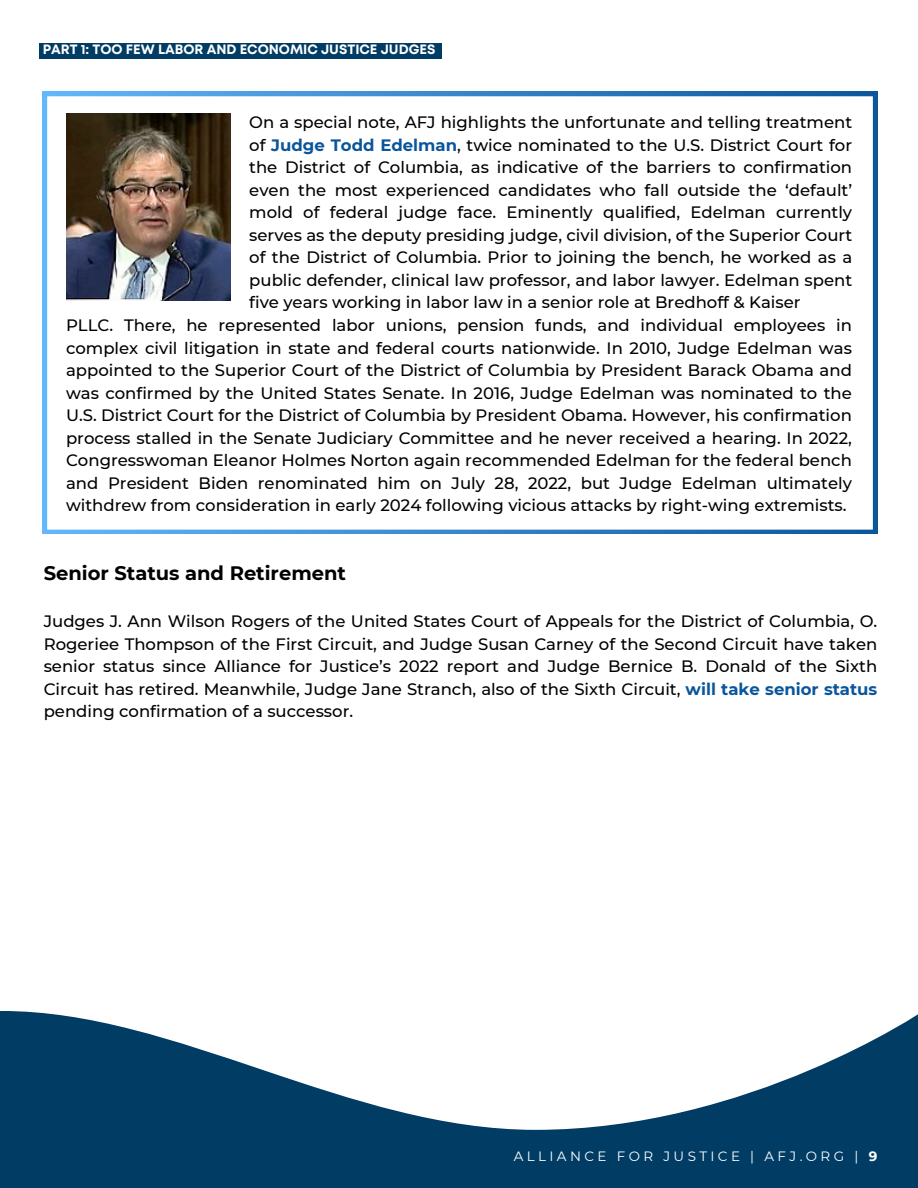
<style>
.page{position:relative;width:918px;height:1188px;background:#fff}
.page>*{position:absolute;margin:0;border:0;box-sizing:border-box;transform-origin:0 0}
.t1{font:700 19.5px "Montserrat";color:#000}
.t2{font:500 16.5px/22.5px "Montserrat";color:#000;text-align:justify}
.t3{font:700 13.5px "Mont";color:#fff}
.t4{font:13.5px "Montserrat";letter-spacing:.25em;color:#fff}
.s1{font-weight:700;color:#0a559b}
.s2{font-weight:700}
</style>
<div class="page">
<svg style="left:0;top:1011px;width:918px;height:177px;fill:#003c64"></svg>
<svg style="left:43px;top:92px;width:834px;height:442px"></svg>
<div style="left:39px;top:43px;width:403px;height:16px;background:#003c64"></div>
<img style="left:66px;top:113px;width:165px;height:188px">
<p class="t3" style="left:43px;top:44px;width:394px">PART 1: TOO FEW LABOR AND ECONOMIC JUSTICE JUDGES</p>
<h2 class="t2" style="left:249px;top:111px;width:604px">On a special note, AFJ highlights the unfortunate and telling treatment of <span class="s1">Judge Todd Edelman</span>, twice nominated to the U.S. District Court for the District of Columbia, as indicative of the barriers to confirmation even the most experienced candidates who fall outside the ‘default’ mold of federal judge face. Eminently qualified, Edelman currently serves as the deputy presiding judge, civil division, of the Superior Court of the District of Columbia. Prior to joining the bench, he worked as a public defender, clinical law professor, and labor lawyer. Edelman spent five years working in labor law in a senior role at Bredhoff &amp; Kaiser</h2>
<h1 class="t2" style="left:66px;top:314px;width:787px">PLLC. There, he represented labor unions, pension funds, and individual employees in complex civil litigation in state and federal courts nationwide. In 2010, Judge Edelman was appointed to the Superior Court of the District of Columbia by President Barack Obama and was confirmed by the United States Senate. In 2016, Judge Edelman was nominated to the U.S. District Court for the District of Columbia by President Obama. However, his confirmation process stalled in the Senate Judiciary Committee and he never received a hearing. In 2022, Congresswoman Eleanor Holmes Norton again recommended Edelman for the federal bench and President Biden renominated him on July 28, 2022, but Judge Edelman ultimately withdrew from consideration in early 2024 following vicious attacks by right-wing extremists.</h1>
<h2 class="t1" style="left:44px;top:561px;width:304px">Senior Status and Retirement</h2>
<p class="t2" style="left:44px;top:610px;width:835px">Judges J. Ann Wilson Rogers of the United States Court of Appeals for the District of Columbia, O.<br>Rogeriee Thompson of the First Circuit, and Judge Susan Carney of the Second Circuit have taken senior status since Alliance for Justice’s 2022 report and Judge Bernice B. Donald of the Sixth Circuit has retired. Meanwhile, Judge Jane Stranch, also of the Sixth Circuit, <span class="s1">will take senior status </span>pending confirmation of a successor.</p>
<h3 class="t4" style="left:514px;top:1148px;width:365px">ALLIANCE FOR JUSTICE | AFJ.ORG | <span class="s2">9</span></h3>
</div>
